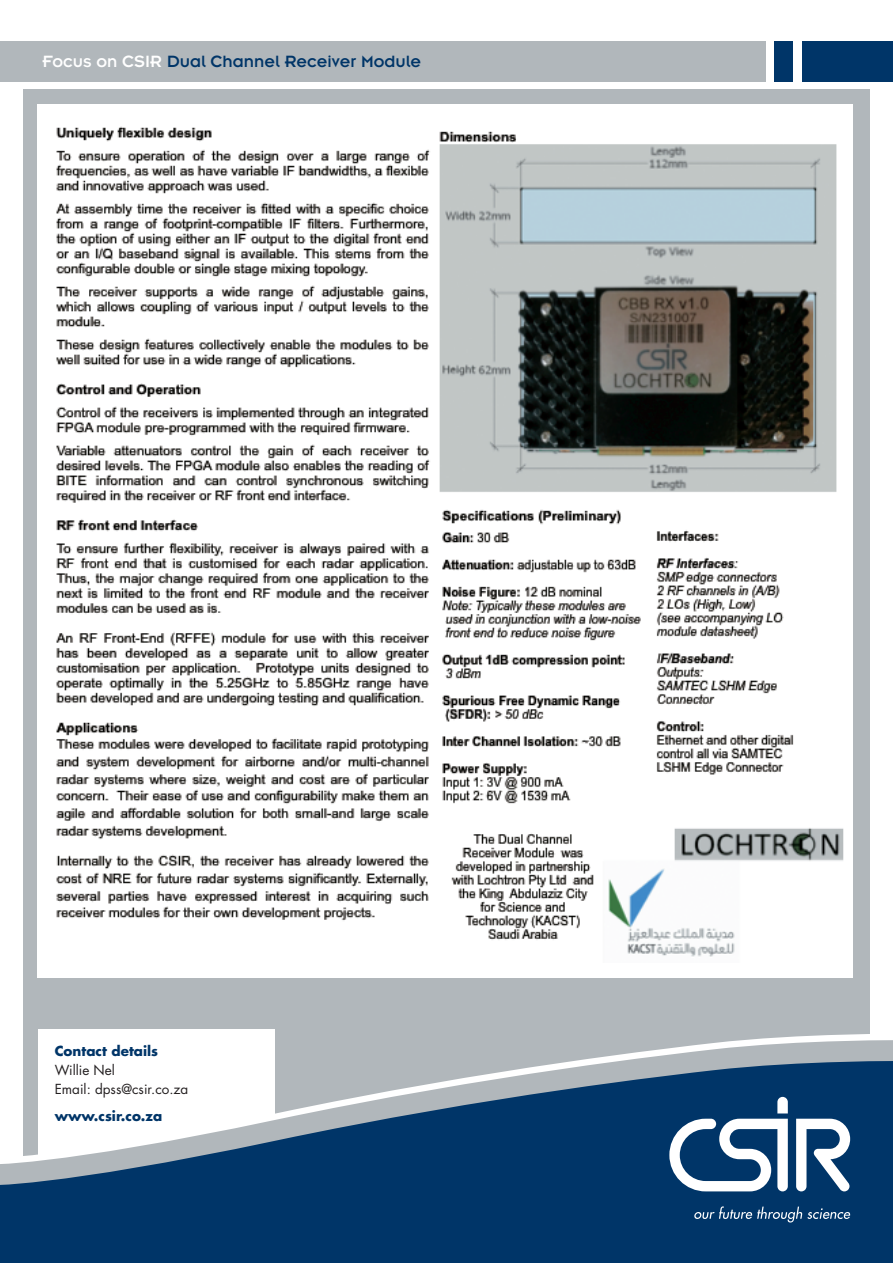
<style>
.page{position:relative;width:893px;height:1263px;background:#fff}
.page>*{position:absolute;margin:0;border:0;box-sizing:border-box;transform-origin:0 0}
.t1{font:18px "Insignia LT Std";color:#003568}
.t2{font:13.5px "Futura Std";color:#231f20}
.t3{font:700 13.5px "Futura Std";color:#003568}
.s1{color:#fff}
</style>
<div class="page">
<div style="left:23px;top:89px;width:847px;height:1111px;background:#b1b7bb"></div>
<div style="left:38px;top:105px;width:815px;height:873px;background:#fff"></div>
<svg style="left:38px;top:1033px;width:832px;height:6px"></svg>
<div style="left:0;top:1187px;width:893px;height:76px;background:#003568"></div>
<svg style="left:0;top:1039px;width:893px;height:148px"></svg>
<svg style="left:796px;top:1119px;width:54px;height:72px;background:#839db6"></svg>
<svg style="left:669px;top:1119px;width:119px;height:72px;background:#708eaa"></svg>
<svg style="left:777px;top:1097px;width:11px;height:16px"></svg>
<svg style="left:694px;top:1206px;width:156px;height:16px;background:#2c5782"></svg>
<div style="left:0;top:41px;width:765px;height:40px;background:#b1b7bb"></div>
<div style="left:803px;top:41px;width:90px;height:40px;background:#003568"></div>
<div style="left:774px;top:41px;width:18px;height:40px;background:#003568"></div>
<img style="left:56px;top:126px;width:788px;height:831px">
<p class="t1" style="left:43px;top:52px;width:380px"><span class="s1">Focus on CSIR</span> Dual Channel Receiver Module</p>
<p class="t3" style="left:55px;top:1041px;width:105px">Contact details</p>
<p class="t2" style="left:55px;top:1080px;width:135px">Email: dpss@csir.co.za</p>
<p class="t2" style="left:55px;top:1061px;width:62px">Willie Nel</p>
<p class="t3" style="left:55px;top:1106px;width:109px">www.csir.co.za</p>
</div>
